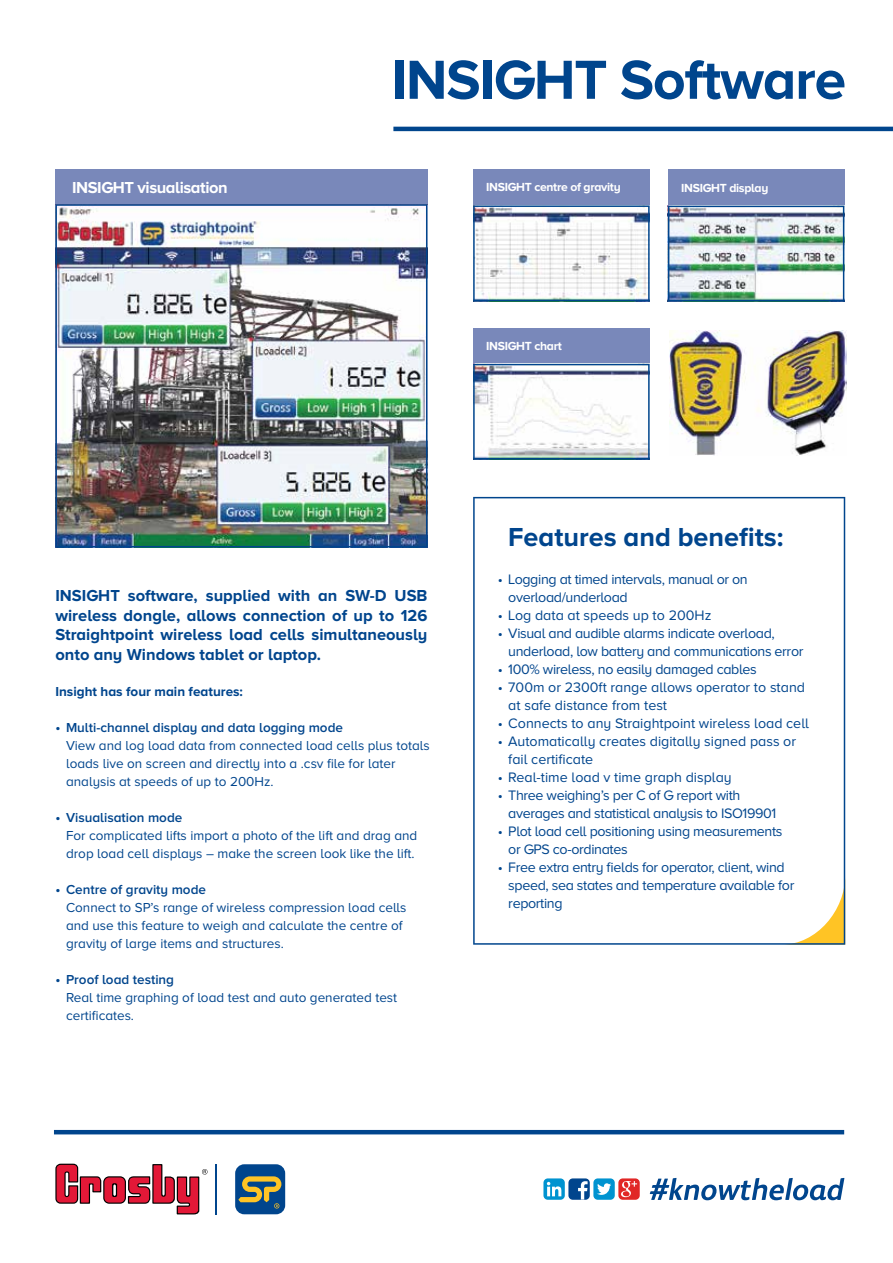
<style>
.page{position:relative;width:893px;height:1263px;background:#fff}
.page>*{position:absolute;margin:0;border:0;box-sizing:border-box;transform-origin:0 0}
.t1{font:700 57px "Proxima Nova A";letter-spacing:-.02em;color:#00458d}
.t2{font:700 27px "Proxima Nova A";color:#00458d}
.t3{font:700 16.5px/19.5px "Proxima Nova A";color:#00458d;text-align:justify}
.t4{font:700 16.5px "Proxima Nova A";letter-spacing:-.025em;color:#fff}
.t5{font:14.25px/18px "Proxima Nova A";letter-spacing:-.025em;color:#00458d}
.t6{font:14.25px/18px "Proxima Nova A";color:#00458d}
.t7{font:13.5px/18px "Proxima Nova A";color:#00458d}
.t8{font:700 13.5px "Proxima Nova A";color:#00458d}
.t9{font:700 12.15px "Proxima Nova A";letter-spacing:-.025em;color:#fff}
.s1{font-weight:600;font-size:14.25px}
.s2{font-weight:600}
</style>
<div class="page">
<div style="left:55px;top:170px;width:372px;height:34px;background:#7988ba"></div>
<div style="left:473px;top:328px;width:177px;height:36px;background:#7988ba"></div>
<hr style="left:393px;top:127px;width:500px;height:4px;background:#00458d">
<img style="left:55px;top:204px;width:372px;height:343px">
<svg style="left:473px;top:497px;width:372px;height:448px"></svg>
<div style="left:568px;top:1178px;width:22px;height:22px;background:#00458d;border-radius:4px"></div>
<svg style="left:578px;top:1181px;width:10px;height:18px"></svg>
<div style="left:593px;top:1178px;width:22px;height:22px;background:#0093d0;border-radius:4px"></div>
<svg style="left:597px;top:1183px;width:14px;height:12px"></svg>
<div style="left:543px;top:1178px;width:22px;height:22px;background:#0093d0;border-radius:4px"></div>
<svg style="left:547px;top:1182px;width:14px;height:14px"></svg>
<div style="left:618px;top:1178px;width:22px;height:22px;background:#e12726;border-radius:4px"></div>
<svg style="left:621px;top:1181px;width:16px;height:16px"></svg>
<svg style="left:650px;top:1178px;width:194px;height:22px"></svg>
<hr style="left:54px;top:1130px;width:790px;height:4px;background:#00458d">
<div style="left:235px;top:1164px;width:50px;height:50px;background:#00458d;border-radius:9px"></div>
<svg style="left:238px;top:1176px;width:43px;height:32px"></svg>
<hr style="left:216px;top:1164px;width:1px;height:50px;background:#00458d">
<svg style="left:55px;top:1164px;width:152px;height:50px"></svg>
<svg style="left:473px;top:364px;width:177px;height:95px"></svg>
<img style="left:670px;top:331px;width:176px;height:124px">
<div style="left:473px;top:170px;width:177px;height:35px;background:#7988ba"></div>
<svg style="left:473px;top:205px;width:177px;height:96px"></svg>
<div style="left:668px;top:170px;width:176px;height:36px;background:#7988ba"></div>
<img style="left:668px;top:206px;width:176px;height:95px">
<p class="t4" style="left:72px;top:178px;width:157px">INSIGHT visualisation</p>
<h1 class="t1" style="left:391px;top:47px;width:456px">INSIGHT Software</h1>
<p class="t9" style="left:486px;top:180px;width:136px">INSIGHT centre of gravity</p>
<p class="t9" style="left:681px;top:181px;width:89px">INSIGHT display</p>
<p class="t9" style="left:486px;top:339px;width:77px">INSIGHT chart</p>
<h2 class="t2" style="left:508px;top:522px;width:277px">Features and benefits:</h2>
<p class="t3" style="left:55px;top:585px;width:374px">INSIGHT software, supplied with an SW-D USB wireless dongle, allows connection of up to 126<br>Straightpoint wireless load cells simultaneously onto any Windows tablet or laptop.</p>
<p class="t8" style="left:55px;top:683px;width:189px">Insight has four main features:</p>
<p class="t7" style="left:66px;top:718px;width:365px;text-indent:-11px"><span class="s1">•</span> <span class="s2">Multi-channel display and data logging mode<br></span>View and log load data from connected load cells plus totals loads live on screen and directly into a .csv file for later analysis at speeds of up to 200Hz.</p>
<p class="t7" style="left:66px;top:808px;width:353px;text-indent:-11px"><span class="s1">•</span> <span class="s2">Visualisation mode<br></span>For complicated lifts import a photo of the lift and drag and drop load cell displays – make the screen look like the lift.</p>
<p class="t7" style="left:66px;top:880px;width:342px;text-indent:-11px"><span class="s1">•</span> <span class="s2">Centre of gravity mode<br></span>Connect to SP’s range of wireless compression load cells and use this feature to weigh and calculate the centre of gravity of large items and structures.</p>
<p class="t7" style="left:66px;top:970px;width:333px;text-indent:-11px"><span class="s1">•</span> <span class="s2">Proof load testing<br></span>Real time graphing of load test and auto generated test certificates.</p>
<p class="t5" style="left:508px;top:570px;width:241px;text-indent:-11px">• Logging at timed intervals, manual or on overload/underload</p>
<p class="t6" style="left:498px;top:606px;width:215px">• Log data at speeds up to 200Hz</p>
<p class="t5" style="left:508px;top:624px;width:297px;text-indent:-11px">• Visual and audible alarms indicate overload, underload, low battery and communications error</p>
<p class="t5" style="left:498px;top:660px;width:261px">• 100% wireless, no easily damaged cables</p>
<p class="t6" style="left:508px;top:678px;width:298px;text-indent:-11px">• 700m or 2300ft range allows operator to stand at safe distance from test</p>
<p class="t6" style="left:498px;top:714px;width:313px">• Connects to any Straightpoint wireless load cell</p>
<p class="t6" style="left:508px;top:732px;width:289px;text-indent:-11px">• Automatically creates digitally signed pass or fail certificate</p>
<p class="t6" style="left:498px;top:768px;width:236px">• Real-time load v time graph display</p>
<p class="t5" style="left:508px;top:786px;width:270px;text-indent:-11px">• Three weighing’s per C of G report with averages and statistical analysis to ISO19901</p>
<p class="t5" style="left:508px;top:822px;width:276px;text-indent:-11px">• Plot load cell positioning using measurements or GPS co-ordinates</p>
<p class="t5" style="left:508px;top:858px;width:288px;text-indent:-11px">• Free extra entry fields for operator, client, wind speed, sea states and temperature available for reporting</p>
</div>
